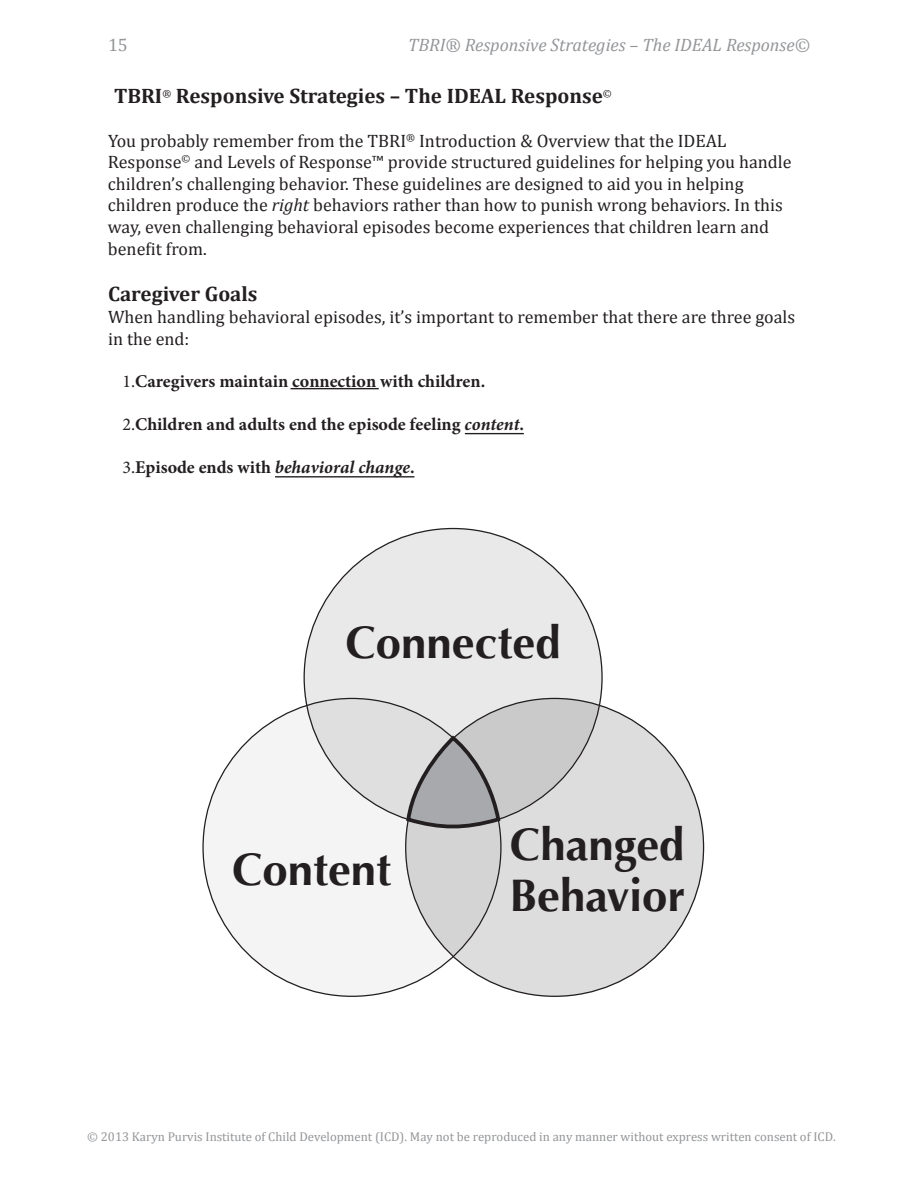
<style>
.page{position:relative;width:918px;height:1188px;background:#fff}
.page>*{position:absolute;margin:0;border:0;box-sizing:border-box;transform-origin:0 0}
.t1{font:700 45.6px/50.6px "Optima";color:#231f20}
.Paragraph_Heading{font:700 21px "Cambria";color:#231f20}
.Diagram_Title{font:700 21px "Cambria";color:#231f20}
.Paragraph_Text{font:18px/21.6px "Cambria";color:#231f20}
.t2{font:700 18px "Minion Pro";color:#231f20}
.t3{font:italic 18px "Cambria";color:#939598}
.t4{font:18px "Cambria";color:#939598}
.t5{font:12.75px "Cambria";color:#939598}
.s1{font-style:italic}
.s2{font-weight:400}
</style>
<div class="page">
<hr style="left:291px;top:388px;width:88px;height:1px;background:#231f20">
<div style="left:304px;top:529px;width:298px;height:297px;background:#e9e9e9;border-radius:50%"></div>
<svg style="left:406px;top:698px;width:298px;height:298px;background:#d8d7d7"></svg>
<svg style="left:203px;top:698px;width:298px;height:298px;fill:#f4f4f4"></svg>
<svg style="left:404px;top:734px;width:99px;height:95px"></svg>
<hr style="left:465px;top:433px;width:59px;height:1px;background:#231f20">
<hr style="left:275px;top:476px;width:139px;height:1px;background:#231f20">
<p class="t4" style="left:108px;top:35px;width:21px">15</p>
<p class="t3" style="left:408px;top:34px;width:403px">TBRI® Responsive Strategies – The IDEAL Response©</p>
<p class="Paragraph_Heading" style="left:114px;top:83px;width:499px">TBRI<sup>®</sup> Responsive Strategies – The IDEAL Response<sup>©</sup></p>
<p class="Paragraph_Text" style="left:108px;top:130px;width:685px">You probably remember from the TBRI<sup>®</sup> Introduction &amp; Overview that the IDEAL Response<sup>©</sup> and Levels of Response™ provide structured guidelines for helping you handle children’s challenging behavior. These guidelines are designed to aid you in helping children produce the <span class="s1">right</span> behaviors rather than how to punish wrong behaviors. In this way, even challenging behavioral episodes become experiences that children learn and benefit from.</p>
<p class="Diagram_Title" style="left:108px;top:281px;width:151px">Caregiver Goals</p>
<p class="Paragraph_Text" style="left:108px;top:306px;width:689px">When handling behavioral episodes, it’s important to remember that there are three goals in the end:</p>
<p class="t2" style="left:122px;top:368px;width:364px"><span class="s2">1.</span>Caregivers maintain connection with children.</p>
<p class="t2" style="left:122px;top:412px;width:403px"><span class="s2">2.</span>Children and adults end the episode feeling <span class="s1">content</span>.</p>
<p class="t2" style="left:122px;top:455px;width:294px"><span class="s2">3.</span>Episode ends with <span class="s1">behavioral change</span>.</p>
<p class="t1" style="left:346px;top:618px;width:217px">Connected</p>
<p class="t1" style="left:232px;top:845px;width:161px">Content</p>
<p class="t1" style="left:509px;top:820px;width:177px">Changed<br>Behavior</p>
<p class="t5" style="left:87px;top:1130px;width:750px">© 2013 Karyn Purvis Institute of Child Development (ICD). May not be reproduced in any manner without express written consent of ICD.</p>
</div>
